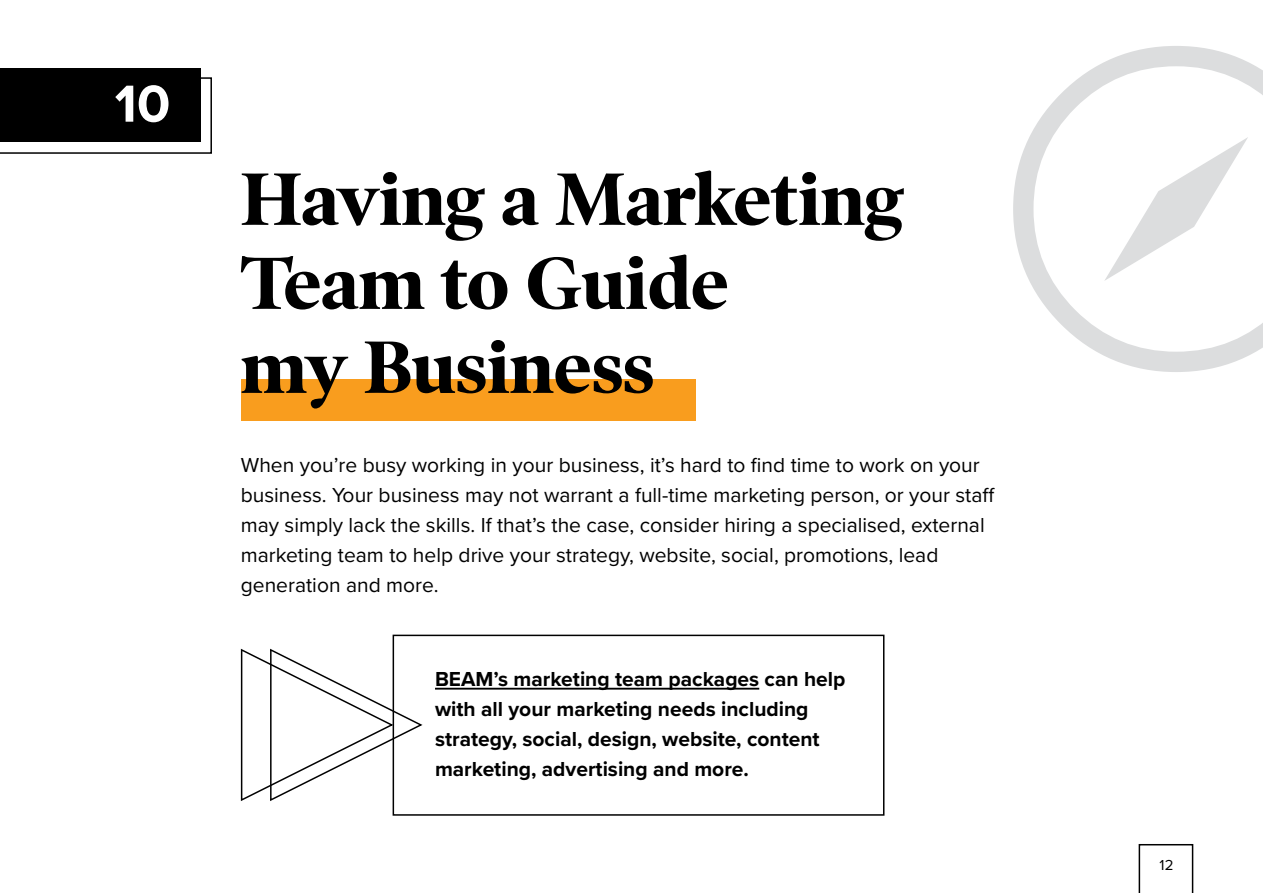
<style>
.page{position:relative;width:1263px;height:893px;background:#fff}
.page>*{position:absolute;margin:0;border:0;box-sizing:border-box;transform-origin:0 0}
.t1{font:700 75px/84px "Poynter OS Disp";color:#000}
.t2{font:700 54px "Proxima Nova";color:#fff}
.t3{font:21px/30px "Proxima Nova";color:#000}
.t4{font:700 21px/30px "Proxima Nova";color:#000}
.t5{font:15px "Proxima Nova";color:#000}
</style>
<div class="page">
<svg style="left:1138px;top:844px;width:55px;height:49px"></svg>
<div style="left:241px;top:380px;width:454px;height:41px;background:#f99d1e"></div>
<svg style="left:1013px;top:46px;width:250px;height:326px"></svg>
<hr style="left:435px;top:688px;width:324px;height:2px;background:#000">
<div style="left:393px;top:635px;width:491px;height:181px;border:2px solid #000"></div>
<svg style="left:240px;top:647px;width:183px;height:155px"></svg>
<div style="left:0;top:68px;width:200px;height:74px;background:#000"></div>
<svg style="left:0;top:77px;width:212px;height:77px"></svg>
<h2 class="t2" style="left:115px;top:63px;width:57px">10</h2>
<h1 class="t1" style="left:241px;top:157px;width:665px">Having a Marketing<br>Team to Guide<br>my Business</h1>
<p class="t3" style="left:241px;top:449px;width:755px">When you’re busy working in your business, it’s hard to find time to work on your business. Your business may not warrant a full-time marketing person, or your staff may simply lack the skills. If that’s the case, consider hiring a specialised, external marketing team to help drive your strategy, website, social, promotions, lead generation and more.</p>
<p class="t4" style="left:435px;top:663px;width:412px">BEAM’s marketing team packages can help with all your marketing needs including strategy, social, design, website, content marketing, advertising and more.</p>
<p class="t5" style="left:1160px;top:854px;width:15px">12</p>
</div>
